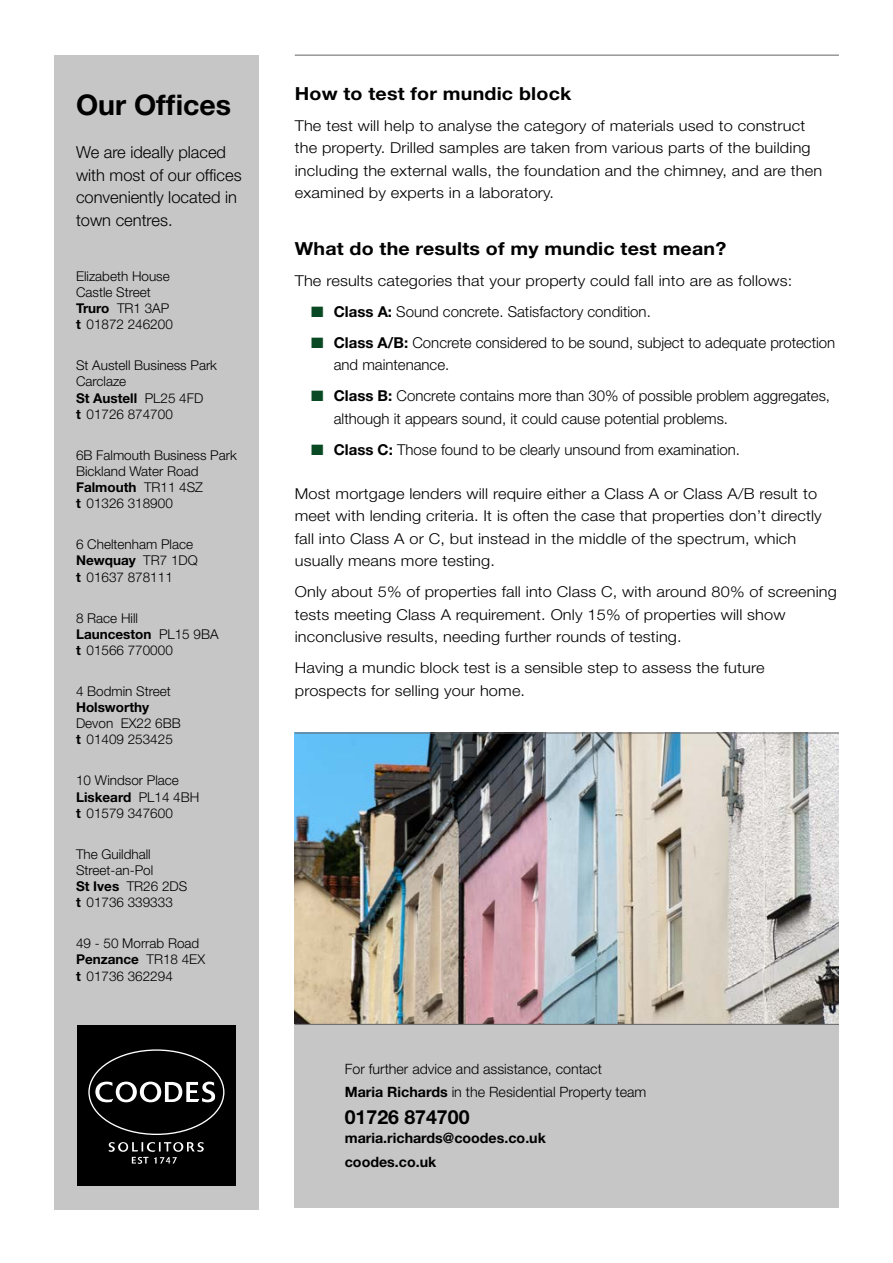
<style>
.page{position:relative;width:893px;height:1263px;background:#fff}
.page>*{position:absolute;margin:0;border:0;box-sizing:border-box;transform-origin:0 0}
.t1{font:700 28.5px "Helvetica Neue";color:#000}
.t2{font:700 19.5px "Helvetica Neue";color:#000}
.t3{font:700 18px "Helvetica Neue";letter-spacing:.01em;color:#000;scale:1.09 1}
.t4{font:300 16.5px/22.5px "Helvetica Neue";color:#000}
.t5{font:300 15px/22.5px "Helvetica Neue";letter-spacing:.01em;color:#000;scale:1.09 1}
.t6{font:300 15px/22.5px "Helvetica Neue";letter-spacing:.01em;color:#000}
.t7{font:300 14.25px/22.5px "Helvetica Neue";color:#000}
.t8{font:700 14.25px/23.7px "Helvetica Neue";color:#000}
.t9{font:300 13.5px/16.2px "Helvetica Neue";color:#000}
.t10{font:700 13.5px "Helvetica Neue";color:#000}
.s1{font-weight:700}
.s2{color:#094923}
</style>
<div class="page">
<img style="left:295px;top:734px;width:544px;height:290px">
<div style="left:54px;top:55px;width:205px;height:1154px;background:#c6c6c6"></div>
<div style="left:295px;top:1025px;width:544px;height:183px;background:#c6c6c6"></div>
<hr style="left:295px;top:1024px;width:544px;height:1px;background:#646363">
<div style="left:77px;top:1025px;width:158px;height:160px;background:#000"></div>
<svg style="left:95px;top:1081px;width:120px;height:21px"></svg>
<svg style="left:109px;top:1142px;width:95px;height:22px"></svg>
<hr style="left:295px;top:55px;width:544px;height:1px;background:#646363">
<hr style="left:295px;top:733px;width:544px;height:1px;background:#646363">
<h1 class="t1" style="left:76px;top:87px;width:157px">Our Offices</h1>
<p class="t4" style="left:76px;top:141px;width:167px">We are ideally placed with most of our offices conveniently located in town centres.</p>
<p class="t9" style="left:76px;top:267px;width:98px">Elizabeth House<br>Castle Street<br><span class="s1">Truro</span> TR1 3AP <span class="s1">t</span> 01872 246200</p>
<p class="t9" style="left:76px;top:357px;width:143px">St Austell Business Park<br>Carclaze<br><span class="s1">St Austell</span> PL25 4FD<br><span class="s1">t</span> 01726 874700</p>
<p class="t9" style="left:76px;top:446px;width:162px">6B Falmouth Business Park<br>Bickland Water Road<br><span class="s1">Falmouth</span> TR11 4SZ<br><span class="s1">t</span> 01326 318900</p>
<p class="t9" style="left:76px;top:536px;width:123px">6 Cheltenham Place<br><span class="s1">Newquay</span> TR7 1DQ <span class="s1">t</span> 01637 878111</p>
<p class="t9" style="left:76px;top:609px;width:144px">8 Race Hill<br><span class="s1">Launceston</span> PL15 9BA <span class="s1">t</span> 01566 770000</p>
<p class="t9" style="left:76px;top:683px;width:96px">4 Bodmin Street</p>
<p class="t10" style="left:76px;top:699px;width:75px">Holsworthy</p>
<p class="t9" style="left:76px;top:715px;width:106px">Devon EX22 6BB <span class="s1">t</span> 01409 253425</p>
<p class="t9" style="left:76px;top:772px;width:125px">10 Windsor Place<br><span class="s1">Liskeard</span> PL14 4BH <span class="s1">t</span> 01579 347600</p>
<p class="t9" style="left:76px;top:845px;width:113px">The Guildhall<br>Street-an-Pol<br><span class="s1">St Ives</span> TR26 2DS <span class="s1">t</span> 01736 339333</p>
<p class="t9" style="left:76px;top:935px;width:131px">49 - 50 Morrab Road<br><span class="s1">Penzance</span> TR18 4EX <span class="s1">t</span> 01736 362294</p>
<p class="t3" style="left:295px;top:82px;width:255px">How to test for mundic block</p>
<p class="t5" style="left:295px;top:114px;width:485px">The test will help to analyse the category of materials used to construct the property. Drilled samples are taken from various parts of the building including the external walls, the foundation and the chimney, and are then examined by experts in a laboratory.</p>
<p class="t3" style="left:295px;top:237px;width:397px">What do the results of my mundic test mean?</p>
<p class="t5" style="left:295px;top:269px;width:458px">The results categories that your property could fall into are as follows:</p>
<p class="t6" style="left:311px;top:300px;width:341px"><span class="s2">■</span> <span class="s1">Class A:</span> Sound concrete. Satisfactory condition.</p>
<p class="t6" style="left:334px;top:331px;width:503px;text-indent:-22px"><span class="s2">■</span> <span class="s1">Class A/B:</span> Concrete considered to be sound, subject to adequate protection and maintenance.</p>
<p class="t6" style="left:334px;top:384px;width:498px;text-indent:-22px"><span class="s2">■</span> <span class="s1">Class B:</span> Concrete contains more than 30% of possible problem aggregates, although it appears sound, it could cause potential problems.</p>
<p class="t6" style="left:311px;top:438px;width:430px"><span class="s2">■</span> <span class="s1">Class C:</span> Those found to be clearly unsound from examination.</p>
<p class="t5" style="left:295px;top:482px;width:485px">Most mortgage lenders will require either a Class A or Class A/B result to meet with lending criteria. It is often the case that properties don’t directly fall into Class A or C, but instead in the middle of the spectrum, which usually means more testing.</p>
<p class="t5" style="left:295px;top:580px;width:499px">Only about 5% of properties fall into Class C, with around 80% of screening tests meeting Class A requirement. Only 15% of properties will show inconclusive results, needing further rounds of testing.</p>
<p class="t5" style="left:295px;top:656px;width:432px">Having a mundic block test is a sensible step to assess the future prospects for selling your home.</p>
<p class="t7" style="left:345px;top:1058px;width:303px">For further advice and assistance, contact<br><span class="s1">Maria Richards</span> in the Residential Property team</p>
<h2 class="t2" style="left:345px;top:1104px;width:126px">01726 874700</h2>
<p class="t8" style="left:345px;top:1126px;width:203px">maria.richards@coodes.co.uk coodes.co.uk</p>
</div>
